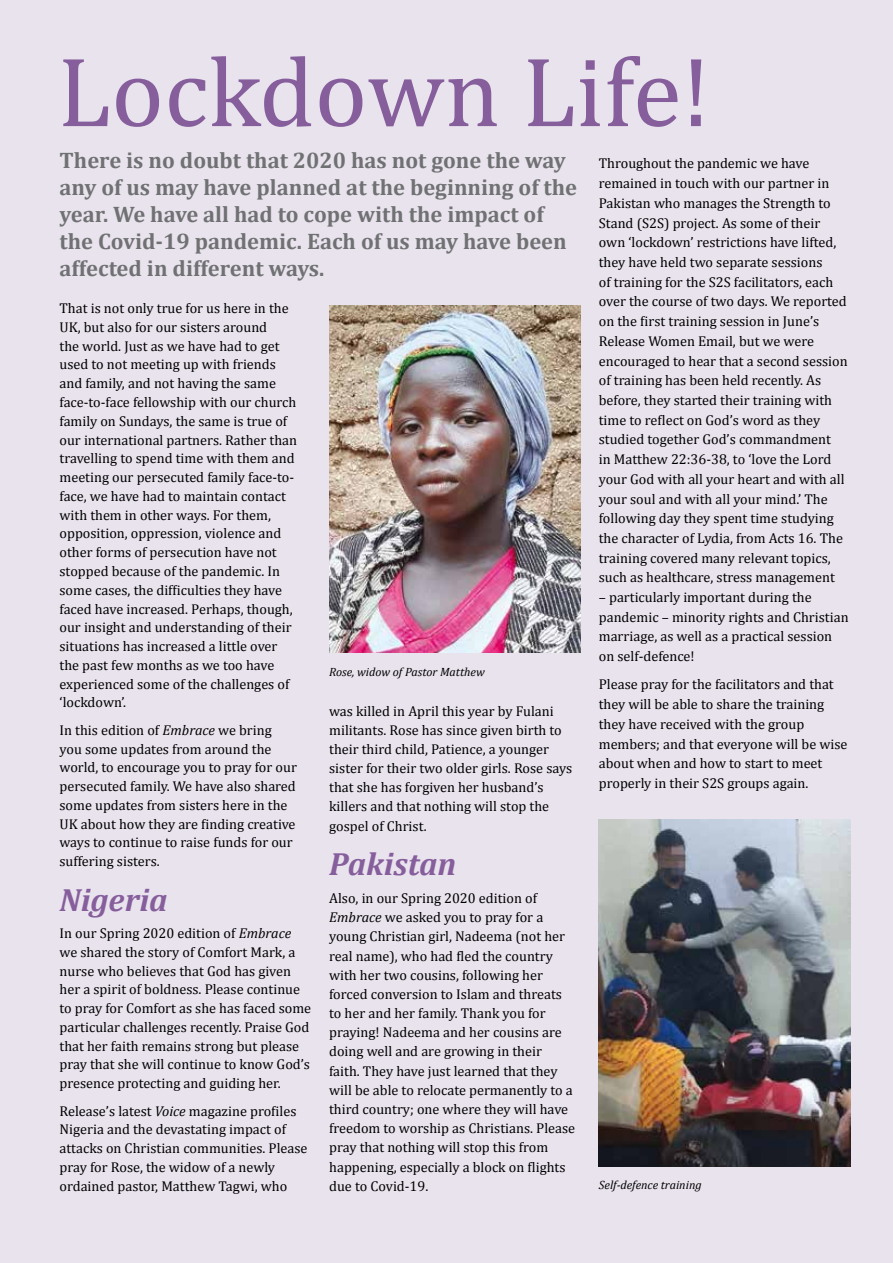
<style>
.page{position:relative;width:893px;height:1263px;background:#e9e3ee}
.page>*{position:absolute;margin:0;border:0;box-sizing:border-box;transform-origin:0 0}
.t1{font:100.05px "Cambria";color:#865e9c}
.t2{font:italic 700 32.25px "Cambria";color:#865e9c}
.t3{font:700 22.5px/27px "Cambria";color:#707172}
.t4{font:14.25px/18.8px "Cambria";color:#000}
.t5{font:italic 12px "Cambria";color:#000}
.s1{font-style:italic}
</style>
<div class="page">
<img style="left:329px;top:305px;width:252px;height:348px">
<img style="left:599px;top:820px;width:251px;height:347px">
<h1 class="t1" style="left:57px;top:33px;width:654px">Lockdown Life!</h1>
<p class="t4" style="left:599px;top:154px;width:250px;line-height:19.6px">Throughout the pandemic we have remained in touch with our partner in Pakistan who manages the Strength to Stand (S2S) project. As some of their own ‘lockdown’ restrictions have lifted, they have held two separate sessions<br>of training for the S2S facilitators, each over the course of two days. We reported on the first training session in June’s Release Women Email, but we were encouraged to hear that a second session of training has been held recently. As before, they started their training with time to reflect on God’s word as they studied together God’s commandment<br>in Matthew 22:36-38, to ‘love the Lord your God with all your heart and with all your soul and with all your mind.’ The following day they spent time studying the character of Lydia, from Acts 16. The training covered many relevant topics, such as healthcare, stress management</p>
<p class="t4" style="left:599px;top:587px;width:251px;line-height:19.6px">– particularly important during the pandemic – minority rights and Christian marriage, as well as a practical session on self-defence!</p>
<p class="t4" style="left:599px;top:675px;width:250px;line-height:19.6px">Please pray for the facilitators and that they will be able to share the training they have received with the group members; and that everyone will be wise about when and how to start to meet properly in their S2S groups again.</p>
<h3 class="t3" style="left:60px;top:146px;width:519px">There is no doubt that 2020 has not gone the way any of us may have planned at the beginning of the year. We have all had to cope with the impact of the Covid-19 pandemic. Each of us may have been affected in different ways.</h3>
<p class="t4" style="left:60px;top:299px;width:239px">That is not only true for us here in the UK, but also for our sisters around<br>the world. Just as we have had to get used to not meeting up with friends and family, and not having the same face-to-face fellowship with our church family on Sundays, the same is true of our international partners. Rather than travelling to spend time with them and meeting our persecuted family face-to&shy;face, we have had to maintain contact with them in other ways. For them, opposition, oppression, violence and other forms of persecution have not stopped because of the pandemic. In some cases, the difficulties they have faced have increased. Perhaps, though, our insight and understanding of their situations has increased a little over the past few months as we too have experienced some of the challenges of ‘lockdown’.</p>
<p class="t4" style="left:60px;top:720px;width:239px">In this edition of <span class="s1">Embrace</span> we bring you some updates from around the world, to encourage you to pray for our persecuted family. We have also shared some updates from sisters here in the UK about how they are finding creative ways to continue to raise funds for our suffering sisters.</p>
<h2 class="t2" style="left:60px;top:877px;width:109px">Nigeria</h2>
<p class="t4" style="left:60px;top:924px;width:253px">In our Spring 2020 edition of <span class="s1">Embrace </span>we shared the story of Comfort Mark, a nurse who believes that God has given her a spirit of boldness. Please continue to pray for Comfort as she has faced some particular challenges recently. Praise God that her faith remains strong but please pray that she will continue to know God’s presence protecting and guiding her.</p>
<p class="t4" style="left:60px;top:1101px;width:250px">Release’s latest <span class="s1">Voice</span> magazine profiles Nigeria and the devastating impact of attacks on Christian communities. Please pray for Rose, the widow of a newly ordained pastor, Matthew Tagwi, who</p>
<p class="t5" style="left:329px;top:663px;width:157px">Rose, widow of Pastor Matthew</p>
<p class="t4" style="left:329px;top:701px;width:245px;line-height:19.2px">was killed in April this year by Fulani militants. Rose has since given birth to their third child, Patience, a younger sister for their two older girls. Rose says that she has forgiven her husband’s killers and that nothing will stop the gospel of Christ.</p>
<h2 class="t2" style="left:329px;top:841px;width:129px">Pakistan</h2>
<p class="t4" style="left:329px;top:888px;width:248px;line-height:19.2px">Also, in our Spring 2020 edition of <span class="s1">Embrace</span> we asked you to pray for a young Christian girl, Nadeema (not her real name), who had fled the country with her two cousins, following her forced conversion to Islam and threats to her and her family. Thank you for praying! Nadeema and her cousins are doing well and are growing in their faith. They have just learned that they will be able to relocate permanently to a third country; one where they will have freedom to worship as Christians. Please pray that nothing will stop this from happening, especially a block on flights due to Covid-19.</p>
<p class="t5" style="left:599px;top:1177px;width:104px">Self-defence training</p>
</div>
